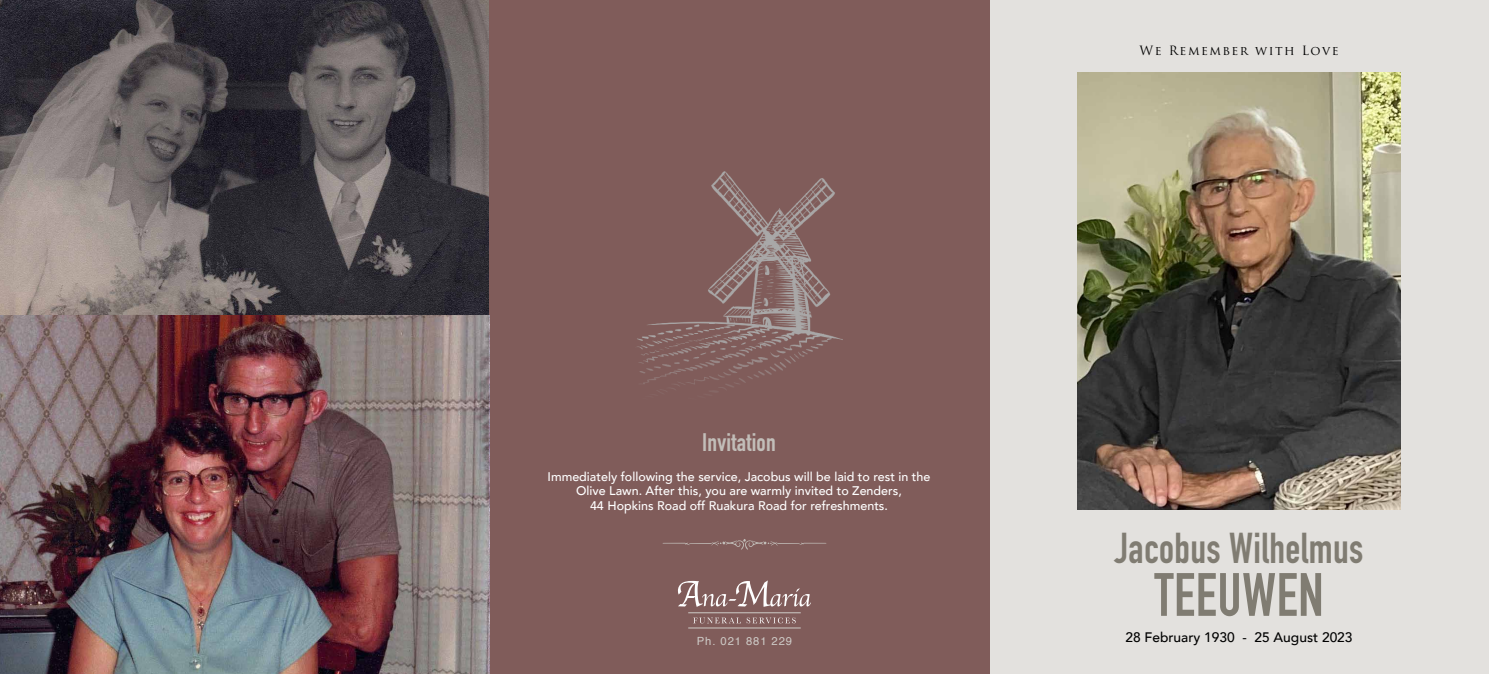
<style>
.page{position:relative;width:1489px;height:674px;background:#fff}
.page>*{position:absolute;margin:0;border:0;box-sizing:border-box;transform-origin:0 0}
.t1{font:700 60px "DIN Condensed";letter-spacing:.01em;color:#807c72;scale:.95 1}
.t2{font:700 42.5px "DIN Condensed";letter-spacing:.01em;color:#807c72;scale:.95 1}
.t3{font:700 25px "DIN Condensed";letter-spacing:.01em;color:#c2beb9}
.t4{font:500 13.75px "Avenir";color:#000}
.t5{font:500 12.5px/14.4px "Avenir";color:#fff;text-align:center}
.t6{font:12.5px "Trajan Pro";letter-spacing:.12em;color:#000}
.t7{font:11.25px "Helvetica";letter-spacing:.08em;color:#cecbc7}
</style>
<div class="page">
<div style="left:989px;top:0;width:499px;height:673px;background:#e3e1de"></div>
<div style="left:489px;top:0;width:500px;height:673px;background:#805c5a"></div>
<img style="left:1077px;top:72px;width:323px;height:437px">
<svg style="left:678px;top:580px;width:133px;height:26px"></svg>
<hr style="left:688px;top:612px;width:112px;height:1px;background:#cecbc7">
<hr style="left:688px;top:627px;width:112px;height:1px;background:#cecbc7">
<svg style="left:693px;top:617px;width:46px;height:6px"></svg>
<svg style="left:746px;top:617px;width:49px;height:6px"></svg>
<img style="left:0;top:0;width:489px;height:673px">
<svg style="left:662px;top:539px;width:164px;height:10px"></svg>
<img style="left:637px;top:171px;width:205px;height:221px">
<h3 class="t3" style="left:702px;top:425px;width:75px">Invitation</h3>
<p class="t5" style="left:547px;top:468px;width:384px">Immediately following the service, Jacobus will be laid to rest in the<br>Olive Lawn. After this, you are warmly invited to Zenders,<br>44 Hopkins Road off Ruakura Road for refreshments.</p>
<p class="t7" style="left:697px;top:632px;width:97px">Ph. 021 881 229</p>
<p class="t6" style="left:1139px;top:42px;width:201px">We Remember with Love</p>
<h2 class="t2" style="left:1114px;top:519px;width:263px">Jacobus Wilhelmus</h2>
<h1 class="t1" style="left:1154px;top:554px;width:179px">TEEUWEN</h1>
<p class="t4" style="left:1125px;top:624px;width:228px">28 February 1930 - 25 August 2023</p>
</div>
